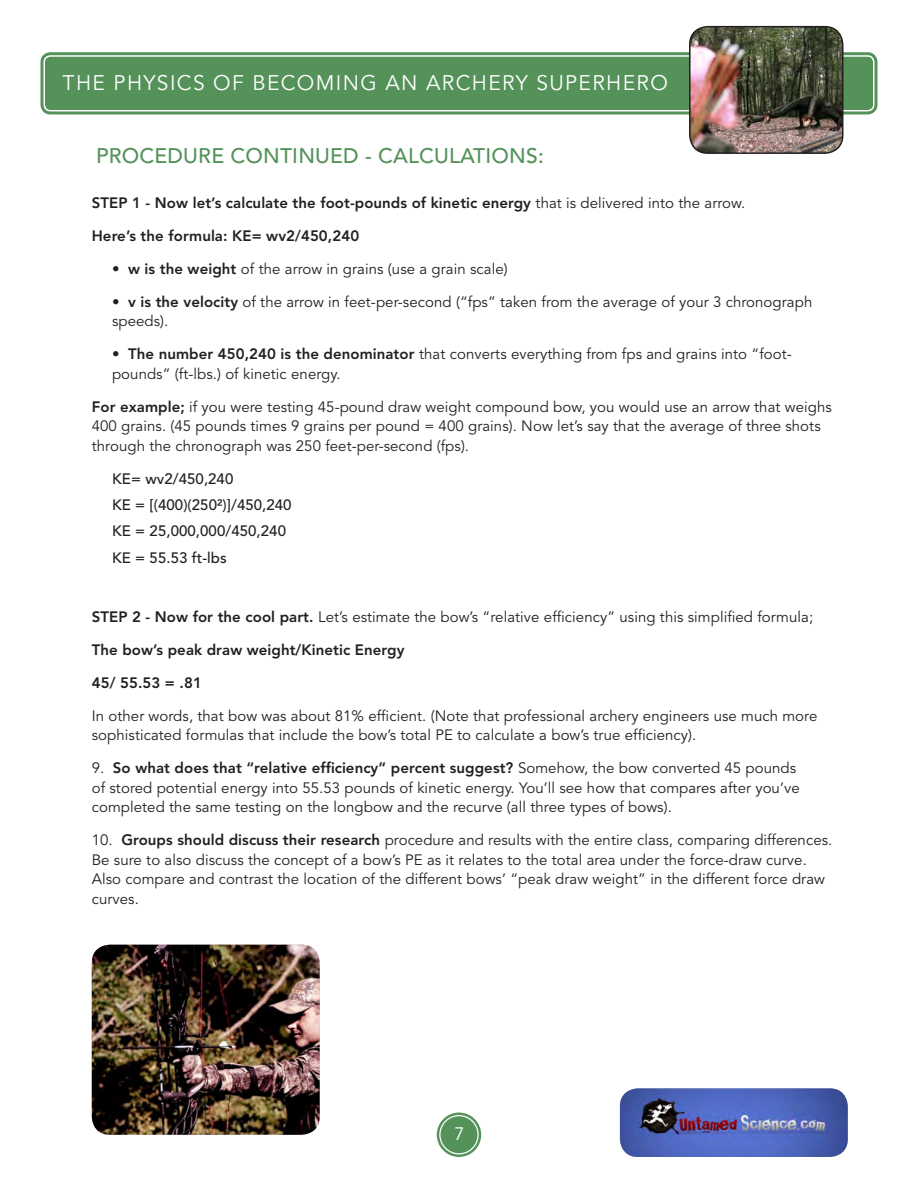
<style>
.page{position:relative;width:918px;height:1188px;background:#fff}
.page>*{position:absolute;margin:0;border:0;box-sizing:border-box;transform-origin:0 0}
.H1-_Headline{font:21px "Avenir";letter-spacing:.065em;color:#fff}
.H1-_Headline-2{font:500 21px "Avenir";letter-spacing:.01em;color:#54925a}
.t1{font:18px "Avenir";color:#fff}
.H1-_Headline-3{font:15px/19.5px "Avenir";letter-spacing:.005em;color:#231f20}
.H1-_Headline-4{font:800 15px "Avenir";letter-spacing:.005em;color:#231f20}
.H1-_Headline-5{font:500 15px "Avenir";letter-spacing:.005em;color:#231f20}
.s1{font-weight:400}
.s2{font-weight:800}
</style>
<div class="page">
<div style="left:441px;top:1116px;width:36px;height:37px;background:#54925a;border-radius:50%"></div>
<div style="left:437px;top:1113px;width:44px;height:44px;border:2px solid #54925a;border-radius:50%"></div>
<div style="left:442px;top:1118px;width:34px;height:34px;border:2px solid #54925a;border-radius:50%"></div>
<div style="left:45px;top:57px;width:828px;height:53px;background:#54925a;border-radius:5px"></div>
<div style="left:41px;top:52px;width:837px;height:62px;border:3px solid #54925a;border-radius:8px"></div>
<div style="left:47px;top:58px;width:824px;height:50px;border:3px solid #54925a;border-radius:2px"></div>
<img style="left:690px;top:27px;width:153px;height:126px">
<div style="left:689px;top:26px;width:154px;height:128px;border:2px solid #231f20;border-radius:18px"></div>
<img style="left:620px;top:1088px;width:228px;height:69px">
<img style="left:92px;top:945px;width:228px;height:190px">
<p class="H1-_Headline" style="left:63px;top:70px;width:607px">THE PHYSICS OF BECOMING AN ARCHERY SUPERHERO</p>
<p class="H1-_Headline-2" style="left:96px;top:144px;width:449px">PROCEDURE CONTINUED - CALCULATIONS:</p>
<p class="H1-_Headline-4" style="left:92px;top:194px;width:655px">STEP 1 - Now let’s calculate the foot-pounds of kinetic energy <span class="s1">that is delivered into the arrow.</span></p>
<p class="H1-_Headline-4" style="left:92px;top:227px;width:269px">Here’s the formula: KE= wv2/450,240</p>
<p class="H1-_Headline-3" style="left:112px;top:259px;width:397px">• <span class="s2">w is the weight</span> of the arrow in grains (use a grain scale)</p>
<p class="H1-_Headline-3" style="left:112px;top:292px;width:702px">• <span class="s2">v is the velocity</span> of the arrow in feet-per-second (“fps” taken from the average of your 3 chronograph speeds).</p>
<p class="H1-_Headline-3" style="left:112px;top:345px;width:681px">• <span class="s2">The number 450,240 is the denominator</span> that converts everything from fps and grains into “foot&shy;pounds” (ft-lbs.) of kinetic energy.</p>
<p class="H1-_Headline-3" style="left:92px;top:397px;width:742px"><span class="s2">For example;</span> if you were testing 45-pound draw weight compound bow, you would use an arrow that weighs<br>400 grains. (45 pounds times 9 grains per pound = 400 grains). Now let’s say that the average of three shots through the chronograph was 250 feet-per-second (fps).</p>
<p class="H1-_Headline-5" style="left:112px;top:470px;width:123px">KE= wv2/450,240</p>
<p class="H1-_Headline-5" style="left:112px;top:496px;width:181px">KE = [(400)(250²)]/450,240</p>
<p class="H1-_Headline-5" style="left:112px;top:523px;width:175px">KE = 25,000,000/450,240</p>
<p class="H1-_Headline-5" style="left:112px;top:549px;width:116px">KE = 55.53 ft-lbs</p>
<p class="H1-_Headline-3" style="left:92px;top:607px;width:723px"><span class="s2">STEP 2 - Now for the cool part.</span> Let’s estimate the bow’s “relative efficiency” using this simplified formula;</p>
<p class="H1-_Headline-4" style="left:92px;top:641px;width:314px">The bow’s peak draw weight/Kinetic Energy</p>
<p class="H1-_Headline-4" style="left:92px;top:674px;width:112px">45/ 55.53 = .81</p>
<p class="H1-_Headline-3" style="left:92px;top:706px;width:727px">In other words, that bow was about 81% efficient. (Note that professional archery engineers use much more sophisticated formulas that include the bow’s total PE to calculate a bow’s true efficiency).</p>
<p class="H1-_Headline-3" style="left:92px;top:759px;width:709px">9. <span class="s2">So what does that “relative efficiency” percent suggest?</span> Somehow, the bow converted 45 pounds of stored potential energy into 55.53 pounds of kinetic energy. You’ll see how that compares after you’ve completed the same testing on the longbow and the recurve (all three types of bows).</p>
<p class="H1-_Headline-3" style="left:92px;top:831px;width:742px">10. <span class="s2">Groups should discuss their research</span> procedure and results with the entire class, comparing differences.<br>Be sure to also discuss the concept of a bow’s PE as it relates to the total area under the force-draw curve.<br>Also compare and contrast the location of the different bows’ “peak draw weight” in the different force draw curves.</p>
<p class="t1" style="left:454px;top:1124px;width:11px">7</p>
</div>
